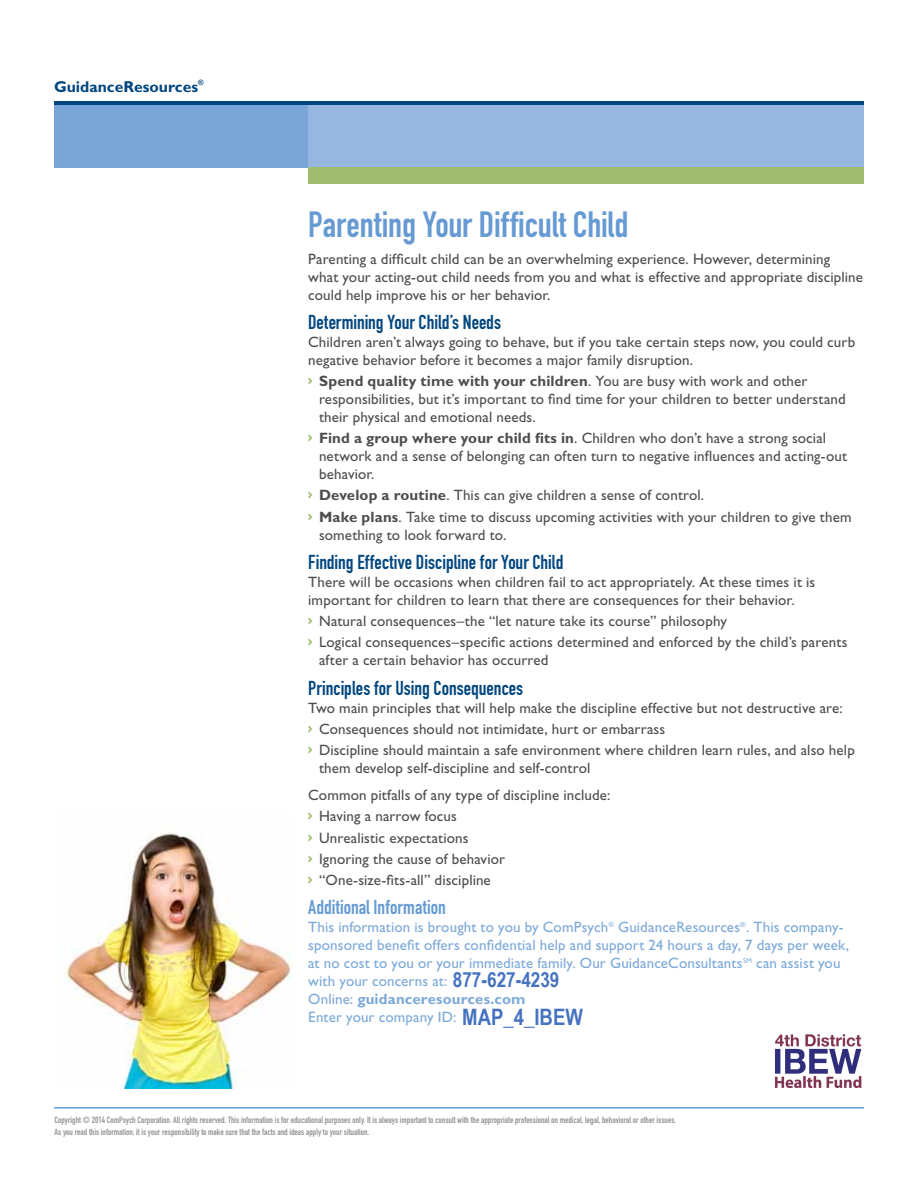
<style>
.page{position:relative;width:918px;height:1188px;background:#fff}
.page>*{position:absolute;margin:0;border:0;box-sizing:border-box;transform-origin:0 0}
.t1{font:36px "DIN Engschrift LT";letter-spacing:-.005em;color:#659ad2}
.t2{font:700 22.65px "Arial Narrow";color:#4572c1}
.t3{font:700 20.85px "Arial Narrow";color:#4572c1}
.t4{font:19.8px "DIN Engschrift LT Alternate";color:#00467f}
.t5{font:19.8px "DIN Engschrift LT Alternate";color:#659ad2}
.t6{font:700 15.75px "Gill Sans Std";color:#00467f}
.t7{font:15px/18px "Gill Sans Std";letter-spacing:.01em;color:#4d4d4f}
.t8{font:15px/18px "Gill Sans Std";letter-spacing:.01em;color:#7ca9d9}
.t9{font:9px/12px "DIN Engschrift LT";color:#939598}
.s1{font-family:"DIN Engschrift LT";font-size:18px;color:#8db04e}
.s2{font-weight:700}
.s3{font-weight:700;color:#fff}
</style>
<div class="page">
<div style="left:54px;top:102px;width:254px;height:65px;background:#7aa5d7"></div>
<div style="left:308px;top:102px;width:556px;height:65px;background:#98b7e0"></div>
<div style="left:308px;top:167px;width:556px;height:16px;background:#a1bc6f"></div>
<hr style="left:54px;top:101px;width:810px;height:4px;background:#00467f">
<hr style="left:54px;top:1107px;width:810px;height:2px;background:#659ad2">
<img style="left:57px;top:832px;width:235px;height:257px">
<img style="left:775px;top:1034px;width:87px;height:54px">
<p class="t6" style="left:54px;top:77px;width:151px">GuidanceResources<sup>®</sup></p>
<h1 class="t1" style="left:308px;top:203px;width:322px">Parenting Your Difficult Child</h1>
<p class="t7" style="left:308px;top:250px;width:556px">Parenting a difficult child can be an overwhelming experience. However, determining what your acting-out child needs from you and what is effective and appropriate discipline could help improve his or her behavior.</p>
<h3 class="t4" style="left:308px;top:310px;width:194px">Determining Your Child’s Needs</h3>
<p class="t7" style="left:308px;top:333px;width:548px">Children aren’t always going to behave, but if you take certain steps now, you could curb negative behavior before it becomes a major family disruption.</p>
<p class="t7" style="left:319px;top:372px;width:528px;text-indent:-11px"><span class="s1">›</span> <span class="s2">Spend quality time with your children</span>. You are busy with work and other responsibilities, but it’s important to find time for your children to better understand their physical and emotional needs.</p>
<p class="t7" style="left:319px;top:429px;width:530px;text-indent:-11px"><span class="s1">›</span> <span class="s2">Find a group where your child fits in</span>. Children who don’t have a strong social network and a sense of belonging can often turn to negative influences and acting-out behavior.</p>
<p class="t7" style="left:308px;top:485px;width:545px;line-height:21.3px"><span class="s1">›</span> <span class="s2">Develop a routine</span>. This can give children a sense of control.<br><span class="s1">›</span> <span class="s2">Make plans</span>. Take time to discuss upcoming activities with your children to give them</p>
<p class="t7" style="left:319px;top:526px;width:189px">something to look forward to.</p>
<h3 class="t4" style="left:308px;top:550px;width:257px">Finding Effective Discipline for Your Child</h3>
<p class="t7" style="left:308px;top:573px;width:509px">There will be occasions when children fail to act appropriately. At these times it is important for children to learn that there are consequences for their behavior.</p>
<p class="t7" style="left:308px;top:611px;width:541px;line-height:21.3px"><span class="s1">›</span> Natural consequences–the “let nature take its course” philosophy<br><span class="s1">›</span> Logical consequences–specific actions determined and enforced by the child’s parents</p>
<p class="t7" style="left:319px;top:651px;width:231px">after a certain behavior has occurred</p>
<h3 class="t4" style="left:308px;top:676px;width:217px">Principles for Using Consequences</h3>
<p class="t7" style="left:308px;top:697px;width:548px;line-height:21.3px">Two main principles that will help make the discipline effective but not destructive are:<br><span class="s1">›</span> Consequences should not intimidate, hurt or embarrass<br><span class="s1">›</span> Discipline should maintain a safe environment where children learn rules, and also help</p>
<p class="t7" style="left:308px;top:755px;width:304px;line-height:27px;text-indent:11px">them develop self-discipline and self-control<br>Common pitfalls of any type of discipline include:</p>
<p class="t7" style="left:308px;top:806px;width:198px;line-height:21.3px"><span class="s1">›</span> Having a narrow focus<br><span class="s1">›</span> Unrealistic expectations<br><span class="s1">›</span> Ignoring the cause of behavior <span class="s1">›</span> “One-size-fits-all” discipline</p>
<h3 class="t5" style="left:308px;top:896px;width:139px">Additional Information</h3>
<p class="t8" style="left:308px;top:918px;width:542px">This information is brought to you by ComPsych<sup>®</sup> GuidanceResources<sup>®</sup>. This company&shy;sponsored benefit offers confidential help and support 24 hours a day, 7 days per week, at no cost to you or your immediate family. Our GuidanceConsultants<sup>SM</sup> can assist you with your concerns at: <span class="s3">800.688.6330<br></span>Online: <span class="s2">guidanceresources.com<br></span>Enter your company ID: <span class="s3">CBRL</span></p>
<h3 class="t3" style="left:453px;top:964px;width:108px">877-627-4239</h3>
<h2 class="t2" style="left:462px;top:1000px;width:122px">MAP_4_IBEW</h2>
<p class="t9" style="left:55px;top:1114px;width:623px">Copyright © 2014 ComPsych Corporation. All rights reserved. This information is for educational purposes only. It is always important to consult with the appropriate professional on medical, legal, behavioral or other issues.<br>As you read this information, it is your responsibility to make sure that the facts and ideas apply to your situation.</p>
</div>
